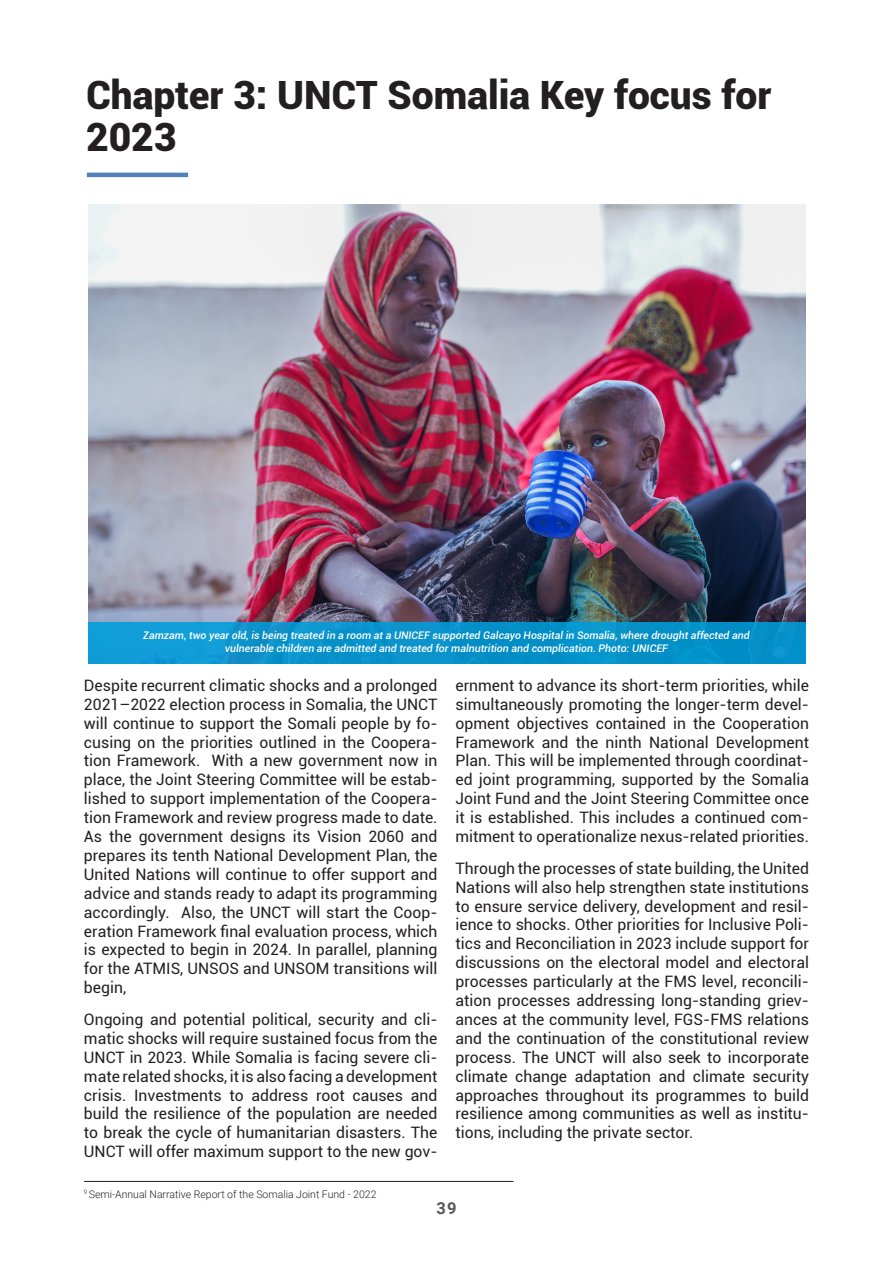
<style>
.page{position:relative;width:893px;height:1263px;background:#fff}
.page>*{position:absolute;margin:0;border:0;box-sizing:border-box;transform-origin:0 0}
.t1{font:900 39px/42px "Roboto";color:#231f20}
.t2{font:700 16.5px "Roboto";color:#57585a}
.Body{font:15.75px/18.9px "Roboto";color:#231f20;text-align:justify}
.sub_title{font:italic 500 10.5px/12.6px "Roboto";color:#fff;text-align:center}
.t3{font:300 10.5px "Roboto";color:#231f20}
</style>
<div class="page">
<hr style="left:84px;top:1181px;width:429px;height:1px;background:#231f20">
<hr style="left:87px;top:173px;width:101px;height:4px;background:#4f81bd">
<img style="left:88px;top:205px;width:718px;height:417px">
<div style="left:88px;top:622px;width:718px;height:42px;background:linear-gradient(to right,#119ad4,#008dc4)"></div>
<p class="t1" style="left:86px;top:73px;width:686px">Chapter 3: UNCT Somalia Key focus for<br>2023</p>
<p class="sub_title" style="left:143px;top:629px;width:608px">Zamzam, two year old, is being treated in a room at a UNICEF supported Galcayo Hospital in Somalia, where drought affected and vulnerable children are admitted and treated for malnutrition and complication. Photo: UNICEF</p>
<p class="Body" style="left:84px;top:675px;width:355px">Despite recurrent climatic shocks and a prolonged 2021–2022 election process in Somalia, the UNCT will continue to support the Somali people by fo&shy;cusing on the priorities outlined in the Coopera&shy;tion Framework. With a new government now in place, the Joint Steering Committee will be estab&shy;lished to support implementation of the Coopera&shy;tion Framework and review progress made to date.<br>As the government designs its Vision 2060 and prepares its tenth National Development Plan, the United Nations will continue to offer support and advice and stands ready to adapt its programming accordingly. Also, the UNCT will start the Coop&shy;eration Framework final evaluation process, which is expected to begin in 2024. In parallel, planning for the ATMIS, UNSOS and UNSOM transitions will begin,</p>
<p class="Body" style="left:84px;top:1009px;width:355px">Ongoing and potential political, security and cli&shy;matic shocks will require sustained focus from the UNCT in 2023. While Somalia is facing severe cli&shy;mate related shocks, it is also facing a development crisis. Investments to address root causes and build the resilience of the population are needed to break the cycle of humanitarian disasters. The UNCT will offer maximum support to the new gov-</p>
<p class="Body" style="left:455px;top:675px;width:355px">ernment to advance its short-term priorities, while simultaneously promoting the longer-term devel&shy;opment objectives contained in the Cooperation Framework and the ninth National Development Plan. This will be implemented through coordinat&shy;ed joint programming, supported by the Somalia Joint Fund and the Joint Steering Committee once it is established. This includes a continued com&shy;mitment to operationalize nexus-related priorities.</p>
<p class="Body" style="left:455px;top:858px;width:355px">Through the processes of state building, the United Nations will also help strengthen state institutions to ensure service delivery, development and resil&shy;ience to shocks. Other priorities for Inclusive Poli&shy;tics and Reconciliation in 2023 include support for discussions on the electoral model and electoral processes particularly at the FMS level, reconcili&shy;ation processes addressing long-standing griev&shy;ances at the community level, FGS-FMS relations and the continuation of the constitutional review process. The UNCT will also seek to incorporate climate change adaptation and climate security approaches throughout its programmes to build resilience among communities as well as institu&shy;tions, including the private sector.</p>
<p class="t3" style="left:84px;top:1187px;width:294px"><sup>9</sup> Semi-Annual Narrative Report of the Somalia Joint Fund - 2022</p>
<p class="t2" style="left:436px;top:1196px;width:22px">39</p>
</div>
